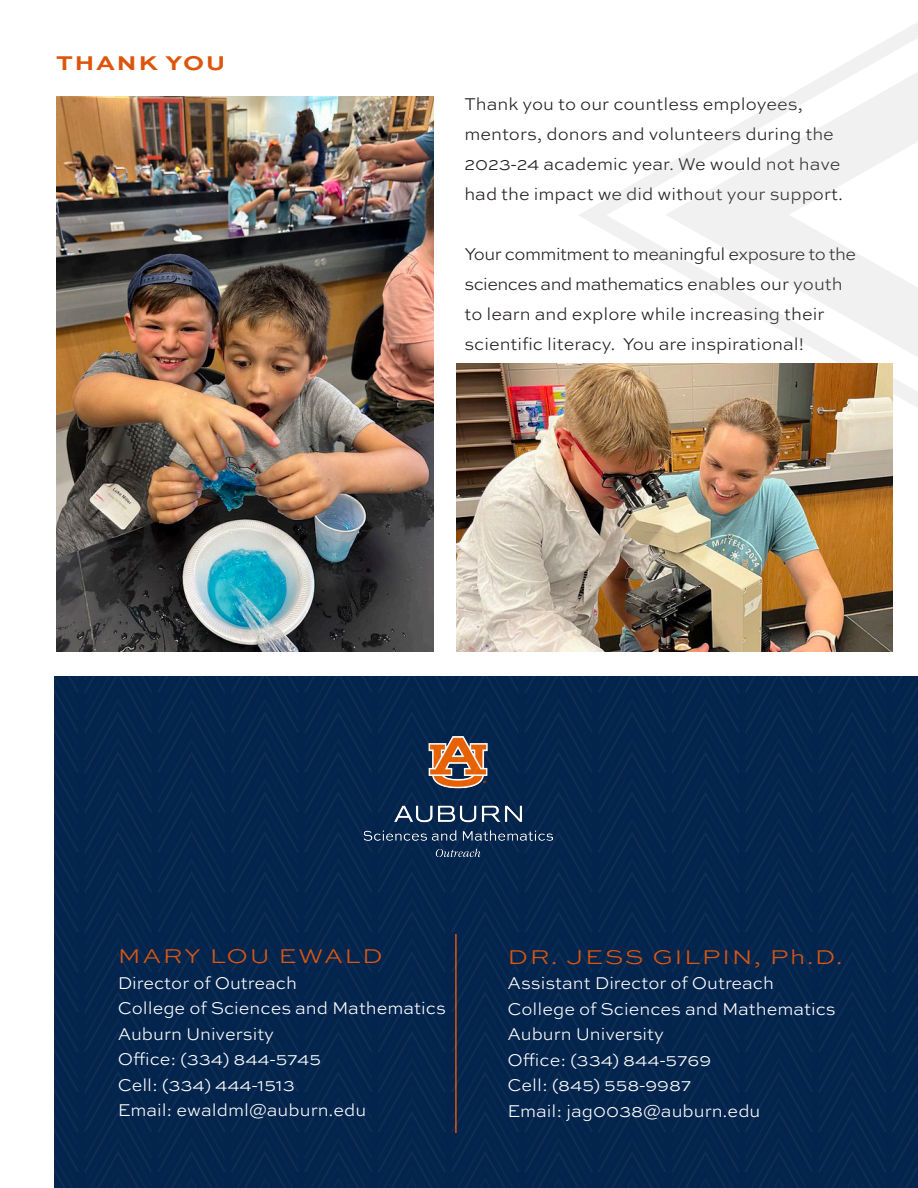
<style>
.page{position:relative;width:918px;height:1188px;background:#fff}
.page>*{position:absolute;margin:0;border:0;box-sizing:border-box;transform-origin:0 0}
.t1{font:300 21px "Sweet Sans Pro";letter-spacing:.06em;color:#dd550c;scale:1.2 1}
.t2{font:700 21px "Sweet Sans Pro";letter-spacing:.06em;color:#dd550c;scale:1.2 1}
.t3{font:300 18px/30px "Sweet Sans Pro";color:#231f20}
.t4{font:300 18px/25.5px "Sweet Sans Pro";color:#fff}
</style>
<div class="page">
<svg style="left:579px;top:22px;width:339px;height:447px"></svg>
<img style="left:56px;top:96px;width:378px;height:555px">
<img style="left:457px;top:363px;width:435px;height:288px">
<img style="left:54px;top:676px;width:864px;height:512px">
<p class="t2" style="left:56px;top:47px;width:143px">THANK YOU</p>
<p class="t3" style="left:464px;top:88px;width:340px">Thank you to our countless employees,</p>
<p class="t3" style="left:464px;top:118px;width:380px">mentors, donors and volunteers during the<br>2023-24 academic year. We would not have had the impact we did without your support.</p>
<p class="t3" style="left:464px;top:238px;width:393px">Your commitment to meaningful exposure to the sciences and mathematics enables our youth to learn and explore while increasing their scientific literacy. You are inspirational!</p>
<p class="t1" style="left:118px;top:941px;width:222px">MARY LOU EWALD</p>
<p class="t4" style="left:118px;top:969px;width:181px">Director of Outreach</p>
<p class="t4" style="left:118px;top:995px;width:330px">College of Sciences and Mathematics</p>
<p class="t4" style="left:118px;top:1020px;width:158px">Auburn University</p>
<p class="t4" style="left:118px;top:1046px;width:205px">Office: (334) 844-5745<br>Cell: (334) 444-1513</p>
<p class="t4" style="left:118px;top:1097px;width:250px">Email: ewaldml@auburn.edu</p>
<p class="t1" style="left:508px;top:942px;width:281px">DR. JESS GILPIN, Ph.D.</p>
<p class="t4" style="left:508px;top:970px;width:268px">Assistant Director of Outreach</p>
<p class="t4" style="left:508px;top:996px;width:330px">College of Sciences and Mathematics</p>
<p class="t4" style="left:508px;top:1021px;width:158px">Auburn University</p>
<p class="t4" style="left:508px;top:1047px;width:205px">Office: (334) 844-5769</p>
<p class="t4" style="left:508px;top:1072px;width:185px">Cell: (845) 558-9987</p>
<p class="t4" style="left:508px;top:1098px;width:254px">Email: jag0038@auburn.edu</p>
</div>
